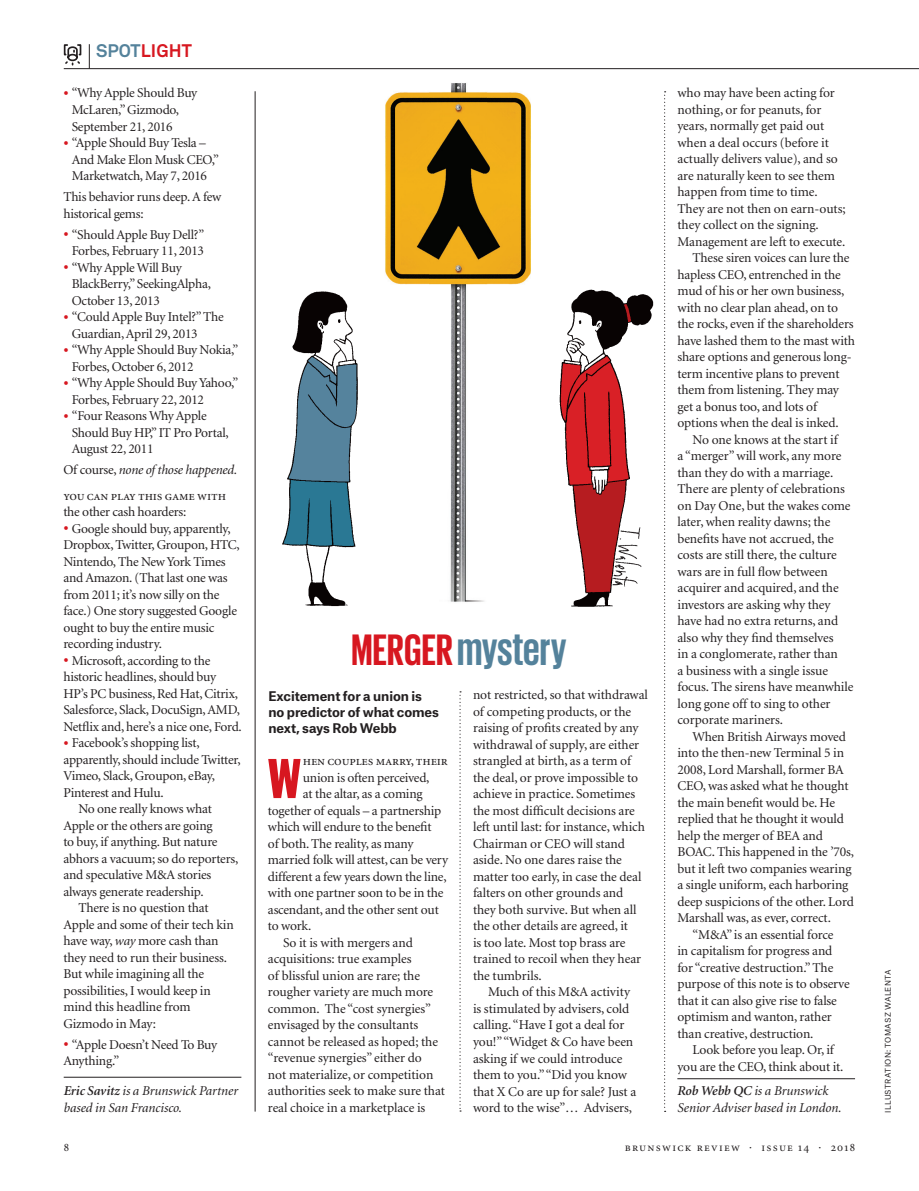
<style>
.page{position:relative;width:919px;height:1191px;background:#fff}
.page>*{position:absolute;margin:0;border:0;box-sizing:border-box;transform-origin:0 0}
.BR_Minion_BODYCOPY{font:800 57.75px "Giorgio Sans";color:#d71720}
.BR_Atlas_Grotesk_SMA{font:700 45px "Giorgio Sans";letter-spacing:.005em;color:#54829b}
.SA_strap{font:700 18px "Akkurat Pro";letter-spacing:.005em;color:#d71720}
.BR_Minion_BODYCOPY-2{font:13.5px/16.5px "Minion";letter-spacing:-.01em;color:#231f20}
.BR_Minion_BODYCOPY-3{font:italic 13.5px/16.5px "Minion";letter-spacing:-.005em;color:#231f20}
.BR_Minion_BODYCOPY-4{font:13.5px/16.5px "Minion Regular SC";letter-spacing:-.015em;color:#231f20}
.BR_Atlas_Grotesk_SMA-2{font:700 12.75px/15.8px "Atlas Grotesk";letter-spacing:-.01em;color:#231f20}
.t1{font:12px "Minion Regular SC";letter-spacing:.105em;color:#231f20}
.BR_Atlas_Grotesk_GUT{font:7.5px "Atlas Grotesk";letter-spacing:.04em;color:#231f20}
.s1{color:#54829b}
.s2{font-size:18px;color:#d71720}
.s3{font-style:normal}
.s4{font-family:"Minion"}
.s5{font-style:italic}
.s6{font-weight:600}
.s7{color:#d71720}
</style>
<div class="page">
<hr style="left:255px;top:91px;width:1px;height:1020px;background:#231f20">
<img style="left:385px;top:83px;width:146px;height:519px">
<svg style="left:459px;top:691px;width:2px;height:420px"></svg>
<hr style="left:677px;top:1078px;width:178px;height:1px;background:#231f20">
<img style="left:282px;top:291px;width:76px;height:316px">
<img style="left:559px;top:271px;width:107px;height:343px">
<svg style="left:664px;top:91px;width:1px;height:1021px"></svg>
<hr style="left:64px;top:68px;width:854px;height:1px;background:#231f20">
<svg style="left:89px;top:44px;width:1px;height:25px"></svg>
<svg style="left:63px;top:44px;width:19px;height:22px"></svg>
<hr style="left:64px;top:1077px;width:177px;height:1px;background:#231f20">
<p class="SA_strap" style="left:96px;top:40px;width:97px"><span class="s1">SPOT</span>LIGHT</p>
<p class="BR_Minion_BODYCOPY-2" style="left:72px;top:85px;width:127px;text-indent:-8px"><span class="s2">•</span> “Why Apple Should Buy<br>McLaren,” Gizmodo,<br>September 21, 2016</p>
<p class="BR_Minion_BODYCOPY-2" style="left:72px;top:135px;width:149px;text-indent:-8px"><span class="s2">•</span> “Apple Should Buy Tesla –<br>And Make Elon Musk CEO,”<br>Marketwatch, May 7, 2016</p>
<p class="BR_Minion_BODYCOPY-2" style="left:63px;top:189px;width:159px">This behavior runs deep. A few historical gems:</p>
<p class="BR_Minion_BODYCOPY-2" style="left:63px;top:226px;width:142px;text-align:right"><span class="s2">•</span> “Should Apple Buy Dell?”<br>Forbes, February 11, 2013</p>
<p class="BR_Minion_BODYCOPY-2" style="left:72px;top:259px;width:141px;text-indent:-8px"><span class="s2">•</span> “Why Apple Will Buy<br>BlackBerry,” SeekingAlpha,<br>October 13, 2013</p>
<p class="BR_Minion_BODYCOPY-2" style="left:72px;top:309px;width:154px;text-indent:-8px"><span class="s2">•</span> “Could Apple Buy Intel?” The<br>Guardian, April 29, 2013</p>
<p class="BR_Minion_BODYCOPY-2" style="left:72px;top:342px;width:168px;text-indent:-8px"><span class="s2">•</span> “Why Apple Should Buy Nokia,”<br>Forbes, October 6, 2012</p>
<p class="BR_Minion_BODYCOPY-2" style="left:72px;top:375px;width:168px;text-indent:-8px"><span class="s2">•</span> “Why Apple Should Buy Yahoo,”<br>Forbes, February 22, 2012</p>
<p class="BR_Minion_BODYCOPY-2" style="left:72px;top:408px;width:158px;text-indent:-8px"><span class="s2">•</span> “Four Reasons Why Apple<br>Should Buy HP,” IT Pro Portal,<br>August 22, 2011</p>
<p class="BR_Minion_BODYCOPY-3" style="left:63px;top:462px;width:175px"><span class="s3">Of course,</span> none of those happened.</p>
<p class="BR_Minion_BODYCOPY-4" style="left:63px;top:487px;width:164px">you can play this game with <span class="s4">the other cash hoarders:</span></p>
<p class="BR_Minion_BODYCOPY-2" style="left:63px;top:520px;width:178px"><span class="s2">•</span> Google should buy, apparently,<br>Dropbox, Twitter, Groupon, HTC,<br>Nintendo, The New York Times and Amazon. (That last one was from 2011; it’s now silly on the face.) One story suggested Google ought to buy the entire music recording industry.</p>
<p class="BR_Minion_BODYCOPY-2" style="left:63px;top:652px;width:180px"><span class="s2">•</span> Microsoft, according to the historic headlines, should buy HP’s PC business, Red Hat, Citrix, Salesforce, Slack, DocuSign, AMD, Netflix and, here’s a nice one, Ford.</p>
<p class="BR_Minion_BODYCOPY-2" style="left:63px;top:735px;width:179px"><span class="s2">•</span> Facebook’s shopping list, apparently, should include Twitter,<br>Vimeo, Slack, Groupon, eBay,<br>Pinterest and Hulu.</p>
<p class="BR_Minion_BODYCOPY-2" style="left:63px;top:801px;width:176px;text-indent:15px">No one really knows what<br>Apple or the others are going<br>to buy, if anything. But nature abhors a vacuum; so do reporters, and speculative M&amp;A stories always generate readership.</p>
<p class="BR_Minion_BODYCOPY-2" style="left:63px;top:900px;width:172px;text-indent:15px">There is no question that<br>Apple and some of their tech kin have way, <span class="s5">way</span> more cash than they need to run their business.<br>But while imagining all the possibilities, I would keep in mind this headline from<br>Gizmodo in May:</p>
<p class="BR_Minion_BODYCOPY-2" style="left:63px;top:1036px;width:155px"><span class="s2">•</span> “Apple Doesn’t Need To Buy<br>Anything.”</p>
<p class="BR_Minion_BODYCOPY-3" style="left:64px;top:1083px;width:176px"><span class="s6">Eric Savitz</span> is a Brunswick Partner based in San Francisco.</p>
<p class="BR_Atlas_Grotesk_SMA" style="left:351px;top:626px;width:216px"><span class="s7">MERGER</span>mystery</p>
<p class="BR_Atlas_Grotesk_SMA-2" style="left:268px;top:687px;width:172px">Excitement for a union is no predictor of what comes next, says Rob Webb</p>
<p class="BR_Minion_BODYCOPY" style="left:268px;top:749px;width:34px">W</p>
<p class="BR_Minion_BODYCOPY-4" style="left:303px;top:753px;width:147px">hen couples marry, their</p>
<p class="BR_Minion_BODYCOPY-2" style="left:303px;top:769px;width:128px">union is often perceived,</p>
<p class="BR_Minion_BODYCOPY-2" style="left:303px;top:786px;width:121px">at the altar, as a coming</p>
<p class="BR_Minion_BODYCOPY-2" style="left:268px;top:802px;width:175px">together of equals – a partnership</p>
<p class="BR_Minion_BODYCOPY-2" style="left:268px;top:819px;width:165px">which will endure to the benefit</p>
<p class="BR_Minion_BODYCOPY-2" style="left:268px;top:835px;width:147px">of both. The reality, as many</p>
<p class="BR_Minion_BODYCOPY-2" style="left:268px;top:852px;width:181px">married folk will attest, can be very</p>
<p class="BR_Minion_BODYCOPY-2" style="left:268px;top:868px;width:180px">different a few years down the line,</p>
<p class="BR_Minion_BODYCOPY-2" style="left:268px;top:885px;width:177px">with one partner soon to be in the</p>
<p class="BR_Minion_BODYCOPY-2" style="left:268px;top:901px;width:172px">ascendant, and the other sent out</p>
<p class="BR_Minion_BODYCOPY-2" style="left:268px;top:918px;width:45px">to work.</p>
<p class="BR_Minion_BODYCOPY-2" style="left:268px;top:934px;width:178px;text-indent:15px">So it is with mergers and acquisitions: true examples<br>of blissful union are rare; the rougher variety are much more common. The “cost synergies” envisaged by the consultants cannot be released as hoped; the “revenue synergies” either do<br>not materialize, or competition authorities seek to make sure that real choice in a marketplace is</p>
<p class="BR_Minion_BODYCOPY-2" style="left:473px;top:687px;width:176px">not restricted, so that withdrawal of competing products, or the raising of profits created by any withdrawal of supply, are either strangled at birth, as a term of the deal, or prove impossible to achieve in practice. Sometimes the most difficult decisions are left until last: for instance, which<br>Chairman or CEO will stand aside. No one dares raise the matter too early, in case the deal falters on other grounds and they both survive. But when all the other details are agreed, it<br>is too late. Most top brass are trained to recoil when they hear the tumbrils.</p>
<p class="BR_Minion_BODYCOPY-2" style="left:473px;top:984px;width:165px;text-indent:15px">Much of this M&amp;A activity is stimulated by advisers, cold calling. “Have I got a deal for you!” “Widget &amp; Co have been asking if we could introduce them to you.” “Did you know that X Co are up for sale? Just a word to the wise”… Advisers,</p>
<p class="BR_Minion_BODYCOPY-2" style="left:677px;top:85px;width:170px">who may have been acting for nothing, or for peanuts, for years, normally get paid out when a deal occurs (before it actually delivers value), and so are naturally keen to see them happen from time to time.<br>They are not then on earn-outs; they collect on the signing.<br>Management are left to execute.</p>
<p class="BR_Minion_BODYCOPY-2" style="left:677px;top:250px;width:179px;text-indent:15px">These siren voices can lure the hapless CEO, entrenched in the mud of his or her own business, with no clear plan ahead, on to the rocks, even if the shareholders have lashed them to the mast with share options and generous long&shy;term incentive plans to prevent them from listening. They may get a bonus too, and lots of options when the deal is inked.</p>
<p class="BR_Minion_BODYCOPY-2" style="left:677px;top:431px;width:177px;text-indent:15px">No one knows at the start if<br>a “merger” will work, any more than they do with a marriage.<br>There are plenty of celebrations on Day One, but the wakes come later, when reality dawns; the benefits have not accrued, the costs are still there, the culture wars are in full flow between acquirer and acquired, and the investors are asking why they have had no extra returns, and also why they find themselves<br>in a conglomerate, rather than<br>a business with a single issue focus. The sirens have meanwhile long gone off to sing to other corporate mariners.</p>
<p class="BR_Minion_BODYCOPY-2" style="left:677px;top:728px;width:178px;text-indent:15px">When British Airways moved into the then-new Terminal 5 in<br>2008, Lord Marshall, former BA<br>CEO, was asked what he thought the main benefit would be. He replied that he thought it would help the merger of BEA and<br>BOAC. This happened in the ’70s, but it left two companies wearing a single uniform, each harboring deep suspicions of the other. Lord<br>Marshall was, as ever, correct.</p>
<p class="BR_Minion_BODYCOPY-2" style="left:677px;top:926px;width:174px;text-indent:15px">“M&amp;A” is an essential force<br>in capitalism for progress and for “creative destruction.” The purpose of this note is to observe that it can also give rise to false optimism and wanton, rather than creative, destruction.</p>
<p class="BR_Minion_BODYCOPY-2" style="left:677px;top:1042px;width:167px;text-align:center">Look before you leap. Or, if<br>you are the CEO, think about it.</p>
<p class="BR_Minion_BODYCOPY-3" style="left:677px;top:1083px;width:166px"><span class="s6">Rob Webb QC</span> is a Brunswick<br>Senior Adviser based in London.</p>
<p class="t1" style="left:64px;top:1141px;width:7px">8</p>
<p class="t1" style="left:624px;top:1141px;width:232px">brunswick review · issue 14 · 2018</p>
<p class="BR_Atlas_Grotesk_GUT" style="left:881px;top:1112px;width:145px;rotate:-90deg">ILLUSTRATION: TOMASZ WALENTA</p>
</div>
